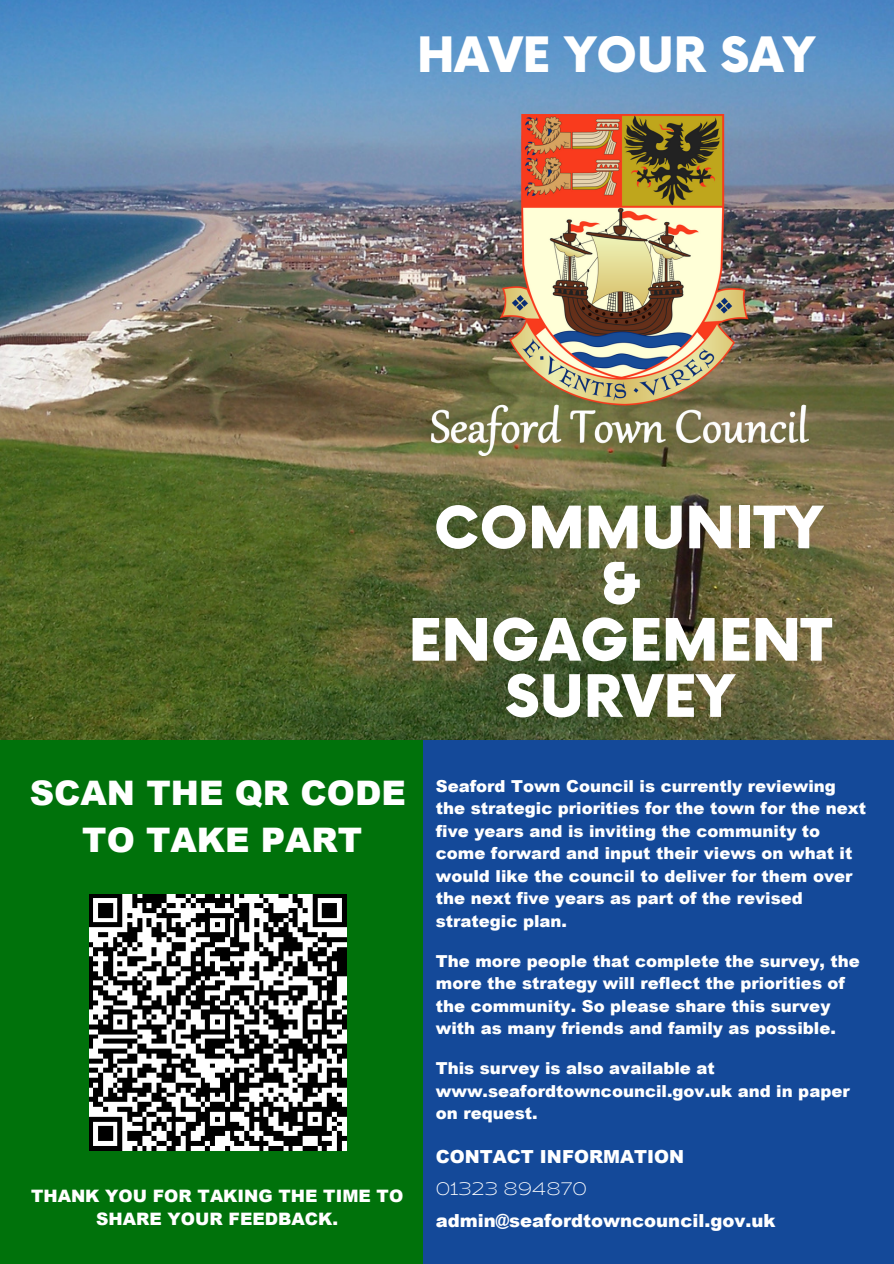
<style>
.page{position:relative;width:894px;height:1264px;background:#fff}
.page>*{position:absolute;margin:0;border:0;box-sizing:border-box;transform-origin:0 0}
.t1{font:900 56.85px/56.1px "Now";color:#fff;text-align:center}
.t2{font:900 47.4px "Now";color:#fff}
.t3{font:900 33.75px/47.1px "Arial";color:#fff;text-align:center}
.t4{font:900 18px "Arial";color:#fff}
.t5{font:200 semi-expanded 18px "Brice";color:#fff}
.t6{font:900 17.1px/23.5px "Arial";color:#fff;text-align:center}
.t7{font:900 16.5px/22.5px "Arial";color:#fff}
</style>
<div class="page">
<div style="left:0;top:739px;width:893px;height:524px;background:#00720b"></div>
<img style="left:0;top:0;width:893px;height:739px">
<img style="left:431px;top:115px;width:377px;height:340px">
<div style="left:423px;top:739px;width:470px;height:524px;background:#144999"></div>
<img style="left:89px;top:894px;width:257px;height:256px">
<h2 class="t2" style="left:417px;top:29px;width:399px">HAVE YOUR SAY</h2>
<h1 class="t1" style="left:408px;top:503px;width:424px">COMMUNITY &amp;<br>ENGAGEMENT<br>SURVEY</h1>
<h3 class="t3" style="left:30px;top:767px;width:377px">SCAN THE QR CODE<br>TO TAKE PART</h3>
<p class="t6" style="left:31px;top:1183px;width:373px">THANK YOU FOR TAKING THE TIME TO<br>SHARE YOUR FEEDBACK.</p>
<p class="t7" style="left:436px;top:773px;width:431px">Seaford Town Council is currently reviewing the strategic priorities for the town for the next five years and is inviting the community to come forward and input their views on what it would like the council to deliver for them over the next five years as part of the revised strategic plan.</p>
<p class="t7" style="left:436px;top:948px;width:425px">The more people that complete the survey, the more the strategy will reflect the priorities of the community. So please share this survey with as many friends and family as possible.</p>
<p class="t7" style="left:436px;top:1056px;width:415px">This survey is also available at www.seafordtowncouncil.gov.uk and in paper on request.</p>
<p class="t4" style="left:436px;top:1143px;width:250px">CONTACT INFORMATION</p>
<p class="t5" style="left:436px;top:1181px;width:153px">01323 894870</p>
<p class="t4" style="left:436px;top:1207px;width:341px">admin@seafordtowncouncil.gov.uk</p>
</div>
